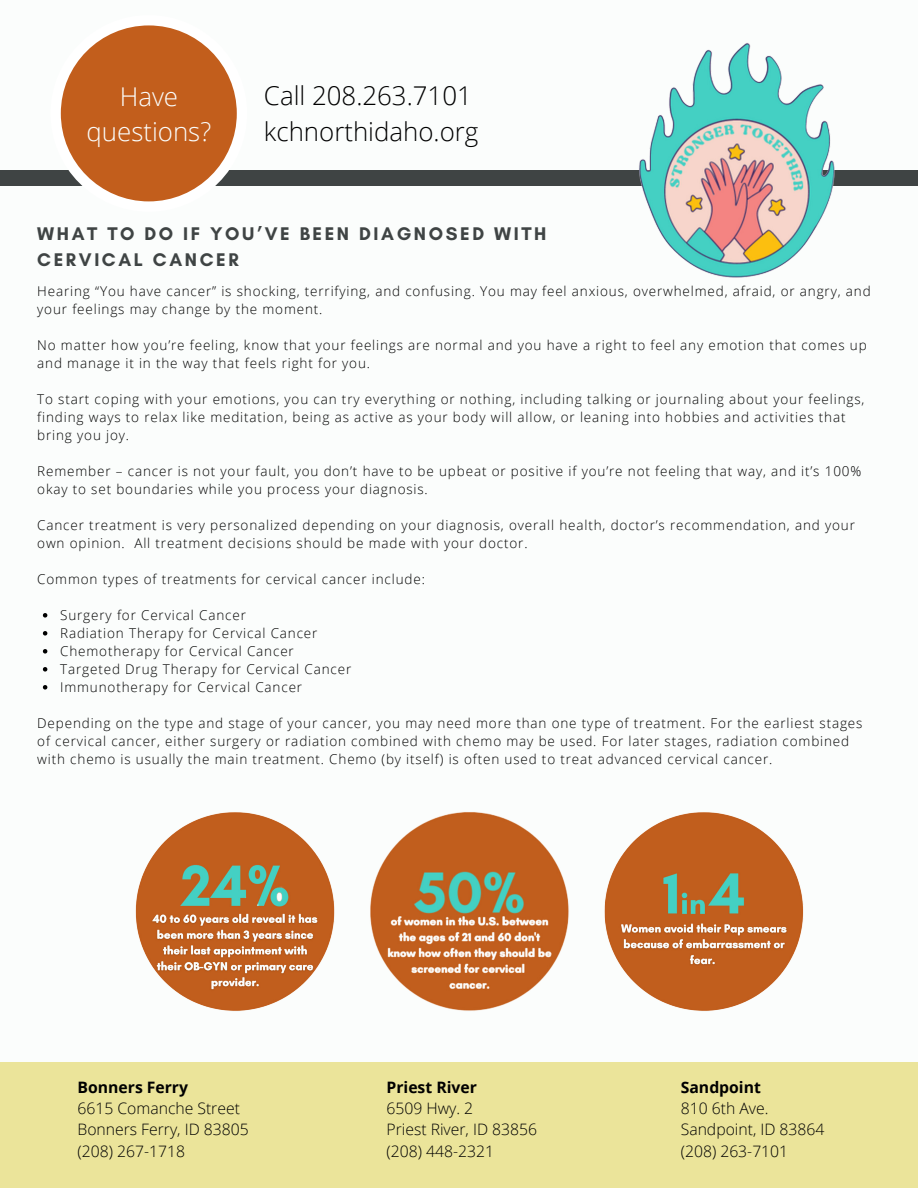
<style>
.page{position:relative;width:918px;height:1188px;background:#fbfdfc}
.page>*{position:absolute;margin:0;border:0;box-sizing:border-box;transform-origin:0 0}
.t1{font:300 25.95px/35.5px "Open Sans";color:#fbfdfc;text-align:center}
.t2{font:300 25.8px "Open Sans";color:#000}
.t3{font:700 18.75px/25.8px "Glacial Indifference";letter-spacing:.14em;color:#3f4444}
.t4{font:300 15.75px "Open Sans";color:#000}
.t5{font:700 15.75px "Open Sans";color:#000}
.t6{font:300 13.5px/18px "Open Sans";letter-spacing:.065em;color:#000}
</style>
<div class="page">
<div style="left:0;top:171px;width:918px;height:14px;background:#3f4444"></div>
<svg style="left:51px;top:25px;width:196px;height:177px"></svg>
<div style="left:0;top:1062px;width:918px;height:126px;background:#ebe49a"></div>
<img style="left:606px;top:43px;width:257px;height:235px">
<svg style="left:43px;top:613px;width:4px;height:5px"></svg>
<svg style="left:43px;top:631px;width:4px;height:5px"></svg>
<svg style="left:43px;top:649px;width:4px;height:5px"></svg>
<svg style="left:43px;top:667px;width:4px;height:5px"></svg>
<svg style="left:43px;top:685px;width:4px;height:5px"></svg>
<img style="left:135px;top:812px;width:669px;height:199px">
<p class="t1" style="left:87px;top:78px;width:126px">Have questions?</p>
<p class="t2" style="left:264px;top:78px;width:209px">Call 208.263.7101</p>
<p class="t2" style="left:264px;top:114px;width:216px">kchnorthidaho.org</p>
<p class="t3" style="left:37px;top:220px;width:511px">WHAT TO DO IF YOU’VE BEEN DIAGNOSED WITH<br>CERVICAL CANCER</p>
<p class="t6" style="left:37px;top:282px;width:835px">Hearing “You have cancer” is shocking, terrifying, and confusing. You may feel anxious, overwhelmed, afraid, or angry, and your feelings may change by the moment.</p>
<p class="t6" style="left:37px;top:336px;width:831px">No matter how you’re feeling, know that your feelings are normal and you have a right to feel any emotion that comes up and manage it in the way that feels right for you.</p>
<p class="t6" style="left:37px;top:390px;width:829px">To start coping with your emotions, you can try everything or nothing, including talking or journaling about your feelings, finding ways to relax like meditation, being as active as your body will allow, or leaning into hobbies and activities that bring you joy.</p>
<p class="t6" style="left:37px;top:462px;width:826px">Remember – cancer is not your fault, you don’t have to be upbeat or positive if you’re not feeling that way, and it’s 100% okay to set boundaries while you process your diagnosis.</p>
<p class="t6" style="left:37px;top:516px;width:819px">Cancer treatment is very personalized depending on your diagnosis, overall health, doctor’s recommendation, and your own opinion. All treatment decisions should be made with your doctor.</p>
<p class="t6" style="left:37px;top:570px;width:389px">Common types of treatments for cervical cancer include:</p>
<p class="t6" style="left:60px;top:606px;width:187px">Surgery for Cervical Cancer</p>
<p class="t6" style="left:60px;top:624px;width:259px">Radiation Therapy for Cervical Cancer</p>
<p class="t6" style="left:60px;top:642px;width:235px">Chemotherapy for Cervical Cancer</p>
<p class="t6" style="left:60px;top:660px;width:293px">Targeted Drug Therapy for Cervical Cancer</p>
<p class="t6" style="left:60px;top:678px;width:244px">Immunotherapy for Cervical Cancer</p>
<p class="t6" style="left:37px;top:714px;width:827px">Depending on the type and stage of your cancer, you may need more than one type of treatment. For the earliest stages of cervical cancer, either surgery or radiation combined with chemo may be used. For later stages, radiation combined with chemo is usually the main treatment. Chemo (by itself) is often used to treat advanced cervical cancer.</p>
<p class="t5" style="left:78px;top:1076px;width:112px">Bonners Ferry</p>
<p class="t4" style="left:78px;top:1097px;width:164px">6615 Comanche Street</p>
<p class="t4" style="left:78px;top:1119px;width:173px">Bonners Ferry, ID 83805</p>
<p class="t4" style="left:78px;top:1140px;width:109px">(208) 267-1718</p>
<p class="t5" style="left:387px;top:1076px;width:92px">Priest River</p>
<p class="t4" style="left:387px;top:1097px;width:88px">6509 Hwy. 2</p>
<p class="t4" style="left:387px;top:1119px;width:152px">Priest River, ID 83856</p>
<p class="t4" style="left:387px;top:1140px;width:109px">(208) 448-2321</p>
<p class="t5" style="left:681px;top:1076px;width:82px">Sandpoint</p>
<p class="t4" style="left:681px;top:1097px;width:89px">810 6th Ave.</p>
<p class="t4" style="left:681px;top:1119px;width:145px">Sandpoint, ID 83864</p>
<p class="t4" style="left:681px;top:1140px;width:109px">(208) 263-7101</p>
</div>
